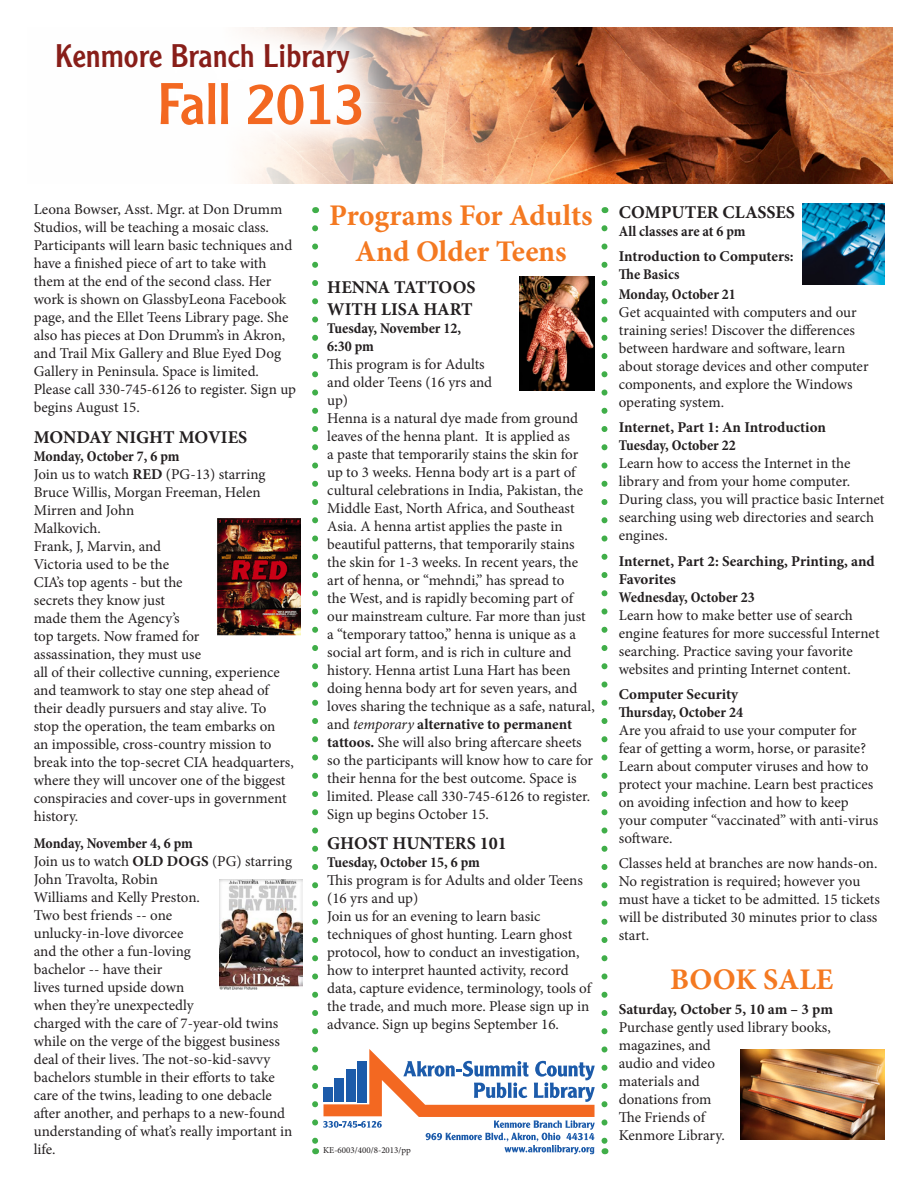
<style>
.page{position:relative;width:918px;height:1188px;background:#fff}
.page>*{position:absolute;margin:0;border:0;box-sizing:border-box;transform-origin:0 0}
.t1{font:57.45px "Clearface Gothic LT Std";color:#f36821}
.t2{font:31.95px "Clearface Gothic LT Std";color:#881e19}
.No_Spacing{font:700 30px/36px "Minion Pro";color:#f47921;text-align:center}
.No_Spacing-2{font:700 18px/21.6px "Minion Pro";color:#231f20}
.No_Spacing-3{font:15px/18px "Minion Pro";letter-spacing:-.005em;color:#231f20}
.No_Spacing-4{font:700 condensed 15px/18px "Minion Pro";color:#231f20}
.No_Spacing-5{font:700 15px/18px "Minion Pro";letter-spacing:-.005em;color:#231f20}
.t3{font:9px "Minion Pro";color:#231f20}
.s1{font-weight:700}
.s2{font-style:italic}
.s3{font-stretch:condensed}
</style>
<div class="page">
<svg style="left:602px;top:228px;width:6px;height:914px"></svg>
<svg style="left:312px;top:228px;width:283px;height:926px"></svg>
<img style="left:244px;top:27px;width:648px;height:157px">
<svg style="left:242px;top:27px;width:157px;height:136px"></svg>
<img style="left:740px;top:1050px;width:144px;height:90px">
<img style="left:220px;top:879px;width:82px;height:111px">
<img style="left:217px;top:518px;width:84px;height:117px">
<img style="left:803px;top:203px;width:81px;height:81px">
<img style="left:520px;top:276px;width:75px;height:115px">
<p class="t2" style="left:55px;top:36px;width:296px">Kenmore Branch Library</p>
<p class="t1" style="left:158px;top:68px;width:209px">Fall 2013</p>
<p class="No_Spacing-3" style="left:34px;top:200px;width:264px">Leona Bowser, Asst. Mgr. at Don Drumm Studios, will be teaching a mosaic class.<br>Participants will learn basic techniques and have a finished piece of art to take with them at the end of the second class. Her work is shown on GlassbyLeona Facebook page, and the Ellet Teens Library page. She also has pieces at Don Drumm’s in Akron, and Trail Mix Gallery and Blue Eyed Dog Gallery in Peninsula. Space is limited.<br>Please call 330-745-6126 to register. Sign up begins August 15.</p>
<p class="No_Spacing-2" style="left:34px;top:426px;width:215px">MONDAY NIGHT MOVIES</p>
<p class="No_Spacing-4" style="left:34px;top:447px;width:147px">Monday, October 7, 6 pm</p>
<p class="No_Spacing-3" style="left:34px;top:465px;width:233px">Join us to watch <span class="s1">RED</span> (PG-13) starring<br>Bruce Willis, Morgan Freeman, Helen<br>Mirren and John<br>Malkovich.</p>
<p class="No_Spacing-3" style="left:34px;top:537px;width:262px">Frank, J, Marvin, and<br>Victoria used to be the<br>CIA’s top agents - but the<br>secrets they know just<br>made them the Agency’s<br>top targets. Now framed for<br>assassination, they must use<br>all of their collective cunning, experience and teamwork to stay one step ahead of their deadly pursuers and stay alive. To stop the operation, the team embarks on<br>an impossible, cross-country mission to break into the top-secret CIA headquarters, where they will uncover one of the biggest conspiracies and cover-ups in government history.</p>
<p class="No_Spacing-4" style="left:34px;top:834px;width:161px">Monday, November 4, 6 pm</p>
<p class="No_Spacing-3" style="left:34px;top:852px;width:260px">Join us to watch <span class="s1">OLD DOGS</span> (PG) starring<br>John Travolta, Robin<br>Williams and Kelly Preston.</p>
<p class="No_Spacing-3" style="left:34px;top:906px;width:260px">Two best friends -- one<br>unlucky-in-love divorcee<br>and the other a fun-loving<br>bachelor -- have their<br>lives turned upside down<br>when they’re unexpectedly<br>charged with the care of 7-year-old twins while on the verge of the biggest business deal of their lives. The not-so-kid-savvy bachelors stumble in their efforts to take care of the twins, leading to one debacle after another, and perhaps to a new-found understanding of what’s really important in life.</p>
<p class="No_Spacing" style="left:329px;top:197px;width:265px">Programs For Adults<br>And Older Teens</p>
<p class="No_Spacing-2" style="left:327px;top:276px;width:150px">HENNA TATTOOS<br>WITH LISA HART</p>
<p class="No_Spacing-4" style="left:327px;top:319px;width:135px">Tuesday, November 12,<br>6:30 pm</p>
<p class="No_Spacing-3" style="left:327px;top:355px;width:166px">This program is for Adults and older Teens (16 yrs and up)</p>
<p class="No_Spacing-3" style="left:327px;top:409px;width:269px">Henna is a natural dye made from ground leaves of the henna plant. It is applied as<br>a paste that temporarily stains the skin for up to 3 weeks. Henna body art is a part of cultural celebrations in India, Pakistan, the Middle East, North Africa, and Southeast Asia. A henna artist applies the paste in beautiful patterns, that temporarily stains the skin for 1-3 weeks. In recent years, the art of henna, or “mehndi,” has spread to<br>the West, and is rapidly becoming part of our mainstream culture. Far more than just a “temporary tattoo,” henna is unique as a social art form, and is rich in culture and history. Henna artist Luna Hart has been doing henna body art for seven years, and loves sharing the technique as a safe, natural, and <span class="s2">temporary</span> <span class="s1">alternative to permanent tattoos.</span> She will also bring aftercare sheets so the participants will know how to care for their henna for the best outcome. Space is limited. Please call 330-745-6126 to register.<br>Sign up begins October 15.</p>
<p class="No_Spacing-2" style="left:327px;top:833px;width:181px">GHOST HUNTERS 101</p>
<p class="No_Spacing-4" style="left:327px;top:854px;width:154px">Tuesday, October 15, 6 pm</p>
<p class="No_Spacing-3" style="left:327px;top:872px;width:257px">This program is for Adults and older Teens (16 yrs and up)</p>
<p class="No_Spacing-3" style="left:327px;top:908px;width:266px">Join us for an evening to learn basic techniques of ghost hunting. Learn ghost protocol, how to conduct an investigation, how to interpret haunted activity, record data, capture evidence, terminology, tools of the trade, and much more. Please sign up in advance. Sign up begins September 16.</p>
<p class="t3" style="left:323px;top:1144px;width:89px">KE-6003/400/8-2013/pp</p>
<p class="No_Spacing-2" style="left:619px;top:202px;width:178px">COMPUTER CLASSES</p>
<p class="No_Spacing-4" style="left:619px;top:222px;width:128px">All classes are at 6 pm</p>
<p class="No_Spacing-5" style="left:619px;top:248px;width:176px">Introduction to Computers:<br><span class="s3">The Basics</span></p>
<p class="No_Spacing-4" style="left:619px;top:285px;width:119px">Monday, October 21</p>
<p class="No_Spacing-3" style="left:619px;top:304px;width:251px">Get acquainted with computers and our training series! Discover the differences between hardware and software, learn about storage devices and other computer components, and explore the Windows operating system.</p>
<p class="No_Spacing-5" style="left:619px;top:419px;width:209px">Internet, Part 1: An Introduction</p>
<p class="No_Spacing-4" style="left:619px;top:437px;width:118px">Tuesday, October 22</p>
<p class="No_Spacing-3" style="left:619px;top:455px;width:267px">Learn how to access the Internet in the library and from your home computer.<br>During class, you will practice basic Internet searching using web directories and search engines.</p>
<p class="No_Spacing-5" style="left:619px;top:552px;width:257px">Internet, Part 2: Searching, Printing, and<br>Favorites</p>
<p class="No_Spacing-4" style="left:619px;top:588px;width:137px">Wednesday, October 23</p>
<p class="No_Spacing-3" style="left:619px;top:606px;width:262px">Learn how to make better use of search engine features for more successful Internet searching. Practice saving your favorite websites and printing Internet content.</p>
<p class="No_Spacing-5" style="left:619px;top:685px;width:121px">Computer Security</p>
<p class="No_Spacing-4" style="left:619px;top:703px;width:126px">Thursday, October 24</p>
<p class="No_Spacing-3" style="left:619px;top:721px;width:261px">Are you afraid to use your computer for fear of getting a worm, horse, or parasite?<br>Learn about computer viruses and how to protect your machine. Learn best practices on avoiding infection and how to keep your computer “vaccinated” with anti-virus software.</p>
<p class="No_Spacing-3" style="left:619px;top:854px;width:262px">Classes held at branches are now hands-on.<br>No registration is required; however you must have a ticket to be admitted. 15 tickets will be distributed 30 minutes prior to class start.</p>
<p class="No_Spacing" style="left:670px;top:961px;width:165px">BOOK SALE</p>
<p class="No_Spacing-5" style="left:619px;top:1000px;width:216px">Saturday, October 5, 10 am – 3 pm</p>
<p class="No_Spacing-3" style="left:619px;top:1018px;width:214px">Purchase gently used library books, magazines, and<br>audio and video<br>materials and<br>donations from<br>The Friends of<br>Kenmore Library.</p>
</div>
